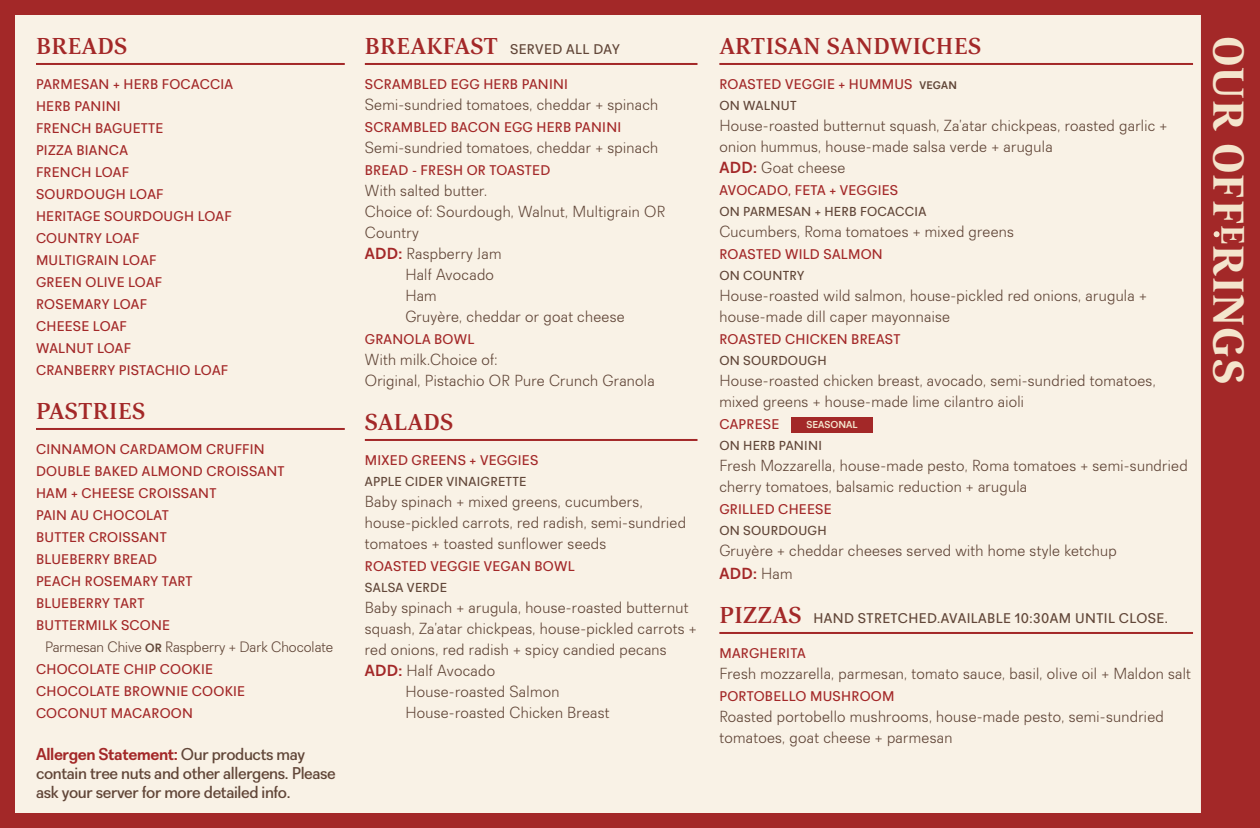
<style>
.page{position:relative;width:1260px;height:828px;background:#f9f2e6}
.page>*{position:absolute;margin:0;border:0;box-sizing:border-box;transform-origin:0 0}
.t1{font:700 45px "Corda";letter-spacing:.02em;color:#f4e5cd}
.H2_-_section_headers{font:500 24px "Corda";letter-spacing:.01em;color:#a32828}
.Copy_-_allergens{font:500 17px/19px "Recta";letter-spacing:-.02em;color:#614638}
.Copy_-_item_details{font:300 16px/21px "Recta";letter-spacing:.02em;color:#614638}
.Copy_-_add-ons{font:300 16px/21px "Recta";letter-spacing:.02em;color:#614638}
.Copy_-_sandwich_deta{font:300 16px/21px "Recta";letter-spacing:.02em;color:#614638}
.Copy_-_add-ons-2{font:700 16px "Recta";color:#a32828}
.Copy_-_pastry_detail{font:300 15px "Recta";color:#614638}
.Copy_-_items{font:500 14px "Recta";letter-spacing:.02em;color:#a32828}
.H2_-_section_headers-2{font:500 14px "Recta";letter-spacing:.03em;color:#614638}
.Copy_-_bread_dressin{font:500 13px "Recta";letter-spacing:.02em;color:#614638}
.Copy_-_bread_type{font:500 13px "Recta";letter-spacing:.02em;color:#614638}
.Copy_-_feature_tag{font:700 10px "Recta";color:#f4e5cd}
.s1{font-weight:700;font-size:12px}
.s2{font-weight:700;color:#a32828}
.s3{font-family:"Corda";font-size:24px;color:#a32828}
.s4{font-weight:700;font-size:11px;color:#614638}
.s5{font-weight:300;color:#614638}
</style>
<div class="page">
<div style="left:0;top:0;width:1260px;height:828px;border:15px solid #a32828"></div>
<hr style="left:36px;top:63px;width:309px;height:2px;background:#a32828">
<hr style="left:36px;top:428px;width:309px;height:2px;background:#a32828">
<div style="left:1201px;top:1px;width:58px;height:827px;background:#a32828"></div>
<div style="left:1201px;top:0;width:59px;height:828px;border:1px solid #a32828"></div>
<hr style="left:719px;top:63px;width:474px;height:2px;background:#a32828">
<hr style="left:719px;top:632px;width:474px;height:2px;background:#a32828">
<div style="left:791px;top:417px;width:82px;height:15px;background:#a32828"></div>
<hr style="left:365px;top:63px;width:333px;height:2px;background:#a32828">
<hr style="left:365px;top:439px;width:333px;height:2px;background:#a32828">
<svg style="left:1214px;top:231px;width:6px;height:6px"></svg>
<p class="H2_-_section_headers" style="left:36px;top:30px;width:93px">BREADS</p>
<p class="Copy_-_items" style="left:36px;top:76px;width:199px">PARMESAN + HERB FOCACCIA</p>
<p class="Copy_-_items" style="left:36px;top:98px;width:86px">HERB PANINI</p>
<p class="Copy_-_items" style="left:36px;top:120px;width:129px">FRENCH BAGUETTE</p>
<p class="Copy_-_items" style="left:36px;top:142px;width:93px">PIZZA BIANCA</p>
<p class="Copy_-_items" style="left:36px;top:164px;width:95px">FRENCH LOAF</p>
<p class="Copy_-_items" style="left:36px;top:186px;width:129px">SOURDOUGH LOAF</p>
<p class="Copy_-_items" style="left:36px;top:208px;width:197px">HERITAGE SOURDOUGH LOAF</p>
<p class="Copy_-_items" style="left:36px;top:230px;width:105px">COUNTRY LOAF</p>
<p class="Copy_-_items" style="left:36px;top:252px;width:122px">MULTIGRAIN LOAF</p>
<p class="Copy_-_items" style="left:36px;top:274px;width:128px">GREEN OLIVE LOAF</p>
<p class="Copy_-_items" style="left:36px;top:296px;width:113px">ROSEMARY LOAF</p>
<p class="Copy_-_items" style="left:36px;top:318px;width:92px">CHEESE LOAF</p>
<p class="Copy_-_items" style="left:36px;top:340px;width:97px">WALNUT LOAF</p>
<p class="Copy_-_items" style="left:36px;top:362px;width:194px">CRANBERRY PISTACHIO LOAF</p>
<p class="H2_-_section_headers" style="left:36px;top:395px;width:110px">PASTRIES</p>
<p class="Copy_-_items" style="left:36px;top:441px;width:230px">CINNAMON CARDAMOM CRUFFIN</p>
<p class="Copy_-_items" style="left:36px;top:463px;width:250px">DOUBLE BAKED ALMOND CROISSANT</p>
<p class="Copy_-_items" style="left:36px;top:485px;width:182px">HAM + CHEESE CROISSANT</p>
<p class="Copy_-_items" style="left:36px;top:507px;width:134px">PAIN AU CHOCOLAT</p>
<p class="Copy_-_items" style="left:36px;top:529px;width:132px">BUTTER CROISSANT</p>
<p class="Copy_-_items" style="left:36px;top:551px;width:123px">BLUEBERRY BREAD</p>
<p class="Copy_-_items" style="left:36px;top:573px;width:158px">PEACH ROSEMARY TART</p>
<p class="Copy_-_items" style="left:36px;top:595px;width:110px">BLUEBERRY TART</p>
<p class="Copy_-_items" style="left:36px;top:617px;width:136px">BUTTERMILK SCONE</p>
<p class="Copy_-_pastry_detail" style="left:45px;top:638px;width:290px">Parmesan Chive <span class="s1">OR</span> Raspberry + Dark Chocolate</p>
<p class="Copy_-_items" style="left:36px;top:661px;width:179px">CHOCOLATE CHIP COOKIE</p>
<p class="Copy_-_items" style="left:36px;top:683px;width:211px">CHOCOLATE BROWNIE COOKIE</p>
<p class="Copy_-_items" style="left:36px;top:705px;width:159px">COCONUT MACAROON</p>
<p class="Copy_-_allergens" style="left:36px;top:745px;width:301px"><span class="s2">Allergen Statement:</span> Our products may contain tree nuts and other allergens. Please ask your server for more detailed info.</p>
<p class="H2_-_section_headers-2" style="left:365px;top:41px;width:256px"><span class="s3">BREAKFAST</span> SERVED ALL DAY</p>
<p class="Copy_-_items" style="left:365px;top:76px;width:205px">SCRAMBLED EGG HERB PANINI</p>
<p class="Copy_-_item_details" style="left:365px;top:94px;width:295px">Semi-sundried tomatoes, cheddar + spinach</p>
<p class="Copy_-_items" style="left:365px;top:119px;width:258px">SCRAMBLED BACON EGG HERB PANINI</p>
<p class="Copy_-_item_details" style="left:365px;top:137px;width:295px">Semi-sundried tomatoes, cheddar + spinach</p>
<p class="Copy_-_items" style="left:365px;top:162px;width:187px">BREAD - FRESH OR TOASTED</p>
<p class="Copy_-_item_details" style="left:365px;top:180px;width:124px">With salted butter.</p>
<p class="Copy_-_item_details" style="left:365px;top:201px;width:302px">Choice of: Sourdough, Walnut, Multigrain OR<br>Country</p>
<p class="Copy_-_add-ons" style="left:405px;top:243px;width:221px;text-indent:-40px"><span class="s2">ADD:</span> Raspberry Jam<br>Half Avocado<br>Ham<br>Gruyère, cheddar or goat cheese</p>
<p class="Copy_-_items" style="left:365px;top:331px;width:111px">GRANOLA BOWL</p>
<p class="Copy_-_item_details" style="left:365px;top:349px;width:134px">With milk.Choice of:</p>
<p class="Copy_-_item_details" style="left:365px;top:370px;width:291px">Original, Pistachio OR Pure Crunch Granola</p>
<p class="H2_-_section_headers" style="left:365px;top:406px;width:90px">SALADS</p>
<p class="Copy_-_items" style="left:365px;top:452px;width:175px">MIXED GREENS + VEGGIES</p>
<p class="Copy_-_bread_dressin" style="left:365px;top:474px;width:163px">APPLE CIDER VINAIGRETTE</p>
<p class="Copy_-_item_details" style="left:365px;top:491px;width:323px">Baby spinach + mixed greens, cucumbers, house-pickled carrots, red radish, semi-sundried tomatoes + toasted sunflower seeds</p>
<p class="Copy_-_items" style="left:365px;top:558px;width:211px">ROASTED VEGGIE VEGAN BOWL</p>
<p class="Copy_-_bread_dressin" style="left:365px;top:580px;width:84px">SALSA VERDE</p>
<p class="Copy_-_item_details" style="left:365px;top:597px;width:333px">Baby spinach + arugula, house-roasted butternut squash, Za’atar chickpeas, house-pickled carrots + red onions, red radish + spicy candied pecans</p>
<p class="Copy_-_add-ons" style="left:405px;top:660px;width:206px;text-indent:-40px"><span class="s2">ADD:</span> Half Avocado<br>House-roasted Salmon<br>House-roasted Chicken Breast</p>
<p class="H2_-_section_headers" style="left:719px;top:30px;width:263px">ARTISAN SANDWICHES</p>
<p class="Copy_-_items" style="left:719px;top:76px;width:239px">ROASTED VEGGIE + HUMMUS <span class="s4">VEGAN</span></p>
<p class="Copy_-_bread_dressin" style="left:719px;top:98px;width:79px">ON WALNUT</p>
<p class="Copy_-_item_details" style="left:719px;top:115px;width:450px">House-roasted butternut squash, Za’atar chickpeas, roasted garlic + onion hummus, house-made salsa verde + arugula</p>
<p class="Copy_-_add-ons" style="left:719px;top:157px;width:127px"><span class="s2">ADD:</span> Goat cheese</p>
<p class="Copy_-_items" style="left:719px;top:182px;width:180px">AVOCADO, FETA + VEGGIES</p>
<p class="Copy_-_bread_dressin" style="left:719px;top:204px;width:208px">ON PARMESAN + HERB FOCACCIA</p>
<p class="Copy_-_item_details" style="left:719px;top:221px;width:296px">Cucumbers, Roma tomatoes + mixed greens</p>
<p class="Copy_-_items" style="left:719px;top:246px;width:165px">ROASTED WILD SALMON</p>
<p class="Copy_-_bread_dressin" style="left:719px;top:268px;width:86px">ON COUNTRY</p>
<p class="Copy_-_item_details" style="left:719px;top:285px;width:429px">House-roasted wild salmon, house-pickled red onions, arugula + house-made dill caper mayonnaise</p>
<p class="Copy_-_items" style="left:719px;top:331px;width:183px">ROASTED CHICKEN BREAST</p>
<p class="Copy_-_bread_dressin" style="left:719px;top:353px;width:109px">ON SOURDOUGH</p>
<p class="Copy_-_item_details" style="left:719px;top:370px;width:438px">House-roasted chicken breast, avocado, semi-sundried tomatoes, mixed greens + house-made lime cilantro aioli</p>
<p class="Copy_-_items" style="left:719px;top:416px;width:61px">CAPRESE</p>
<p class="Copy_-_bread_type" style="left:719px;top:438px;width:104px">ON HERB PANINI</p>
<p class="Copy_-_sandwich_deta" style="left:719px;top:455px;width:470px">Fresh Mozzarella, house-made pesto, Roma tomatoes + semi-sundried cherry tomatoes, balsamic reduction + arugula</p>
<p class="Copy_-_items" style="left:719px;top:501px;width:114px">GRILLED CHEESE</p>
<p class="Copy_-_bread_dressin" style="left:719px;top:523px;width:109px">ON SOURDOUGH</p>
<p class="Copy_-_item_details" style="left:719px;top:540px;width:399px">Gruyère + cheddar cheeses served with home style ketchup</p>
<p class="Copy_-_add-ons-2" style="left:719px;top:564px;width:75px">ADD: <span class="s5">Ham</span></p>
<p class="H2_-_section_headers-2" style="left:719px;top:610px;width:450px"><span class="s3">PIZZAS</span> HAND STRETCHED.AVAILABLE 10:30AM UNTIL CLOSE.</p>
<p class="Copy_-_items" style="left:719px;top:645px;width:88px">MARGHERITA</p>
<p class="Copy_-_item_details" style="left:719px;top:663px;width:473px">Fresh mozzarella, parmesan, tomato sauce, basil, olive oil + Maldon salt</p>
<p class="Copy_-_items" style="left:719px;top:688px;width:177px">PORTOBELLO MUSHROOM</p>
<p class="Copy_-_item_details" style="left:719px;top:706px;width:446px">Roasted portobello mushrooms, house-made pesto, semi-sundried tomatoes, goat cheese + parmesan</p>
<p class="Copy_-_feature_tag" style="left:806px;top:419px;width:53px">SEASONAL</p>
<h1 class="t1" style="left:1258px;top:36px;width:349px;rotate:90deg">OUR OFF<sup>E</sup>RINGS</h1>
</div>
